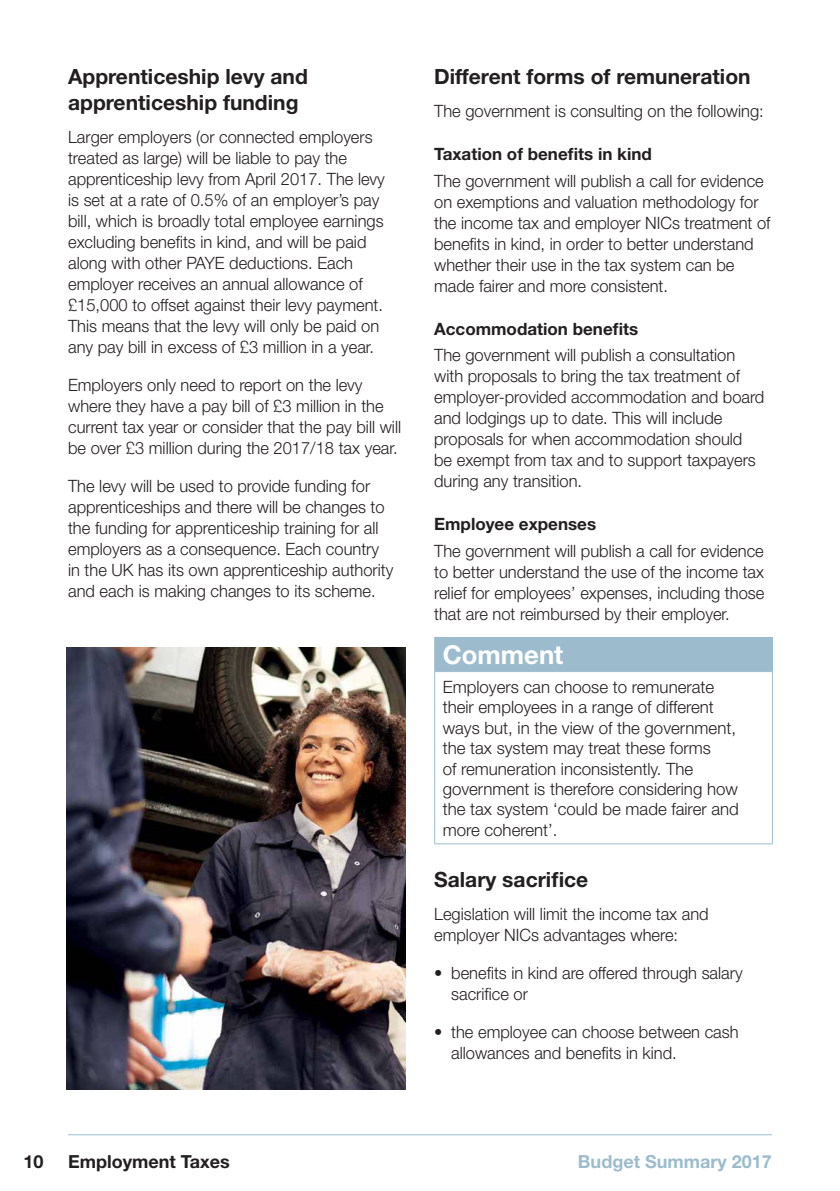
<style>
.page{position:relative;width:840px;height:1191px;background:#fff}
.page>*{position:absolute;margin:0;border:0;box-sizing:border-box;transform-origin:0 0}
.t1{font:700 26px "Helvetica Neue";color:#fff}
.t2{font:700 21px/26px "Helvetica Neue";color:#231f20}
.t3{font:700 18px "Helvetica Neue";color:#231f20}
.t4{font:700 18px "Helvetica Neue";color:#9cbccd}
.t5{font:300 17px/21px "Helvetica Neue";color:#231f20}
.t6{font:700 17px "Helvetica Neue";color:#231f20}
.s1{font-weight:400}
</style>
<div class="page">
<hr style="left:68px;top:1134px;width:703px;height:1px;background:#9cbccd">
<div style="left:434px;top:637px;width:338px;height:34px;background:#9cbccd"></div>
<hr style="left:434px;top:671px;width:338px;height:1px;background:#9cbccd">
<hr style="left:434px;top:672px;width:1px;height:171px;background:#9cbccd">
<hr style="left:771px;top:672px;width:1px;height:171px;background:#9cbccd">
<hr style="left:434px;top:843px;width:338px;height:1px;background:#9cbccd">
<img style="left:67px;top:647px;width:338px;height:442px">
<p class="t2" style="left:68px;top:64px;width:241px">Apprenticeship levy and apprenticeship funding</p>
<p class="t5" style="left:68px;top:126px;width:318px">Larger employers (or connected employers treated as large) will be liable to pay the apprenticeship levy from April 2017. The levy is set at a rate of 0.5% of an employer’s pay bill, which is broadly total employee earnings excluding benefits in kind, and will be paid along with other PAYE deductions. Each employer receives an annual allowance of £15,000 to offset against their levy payment.<br>This means that the levy will only be paid on any pay bill in excess of £3 million in a year.</p>
<p class="t5" style="left:68px;top:374px;width:334px">Employers only need to report on the levy where they have a pay bill of £3 million in the current tax year or consider that the pay bill will be over £3 million during the 2017/18 tax year.</p>
<p class="t5" style="left:68px;top:475px;width:326px">The levy will be used to provide funding for apprenticeships and there will be changes to the funding for apprenticeship training for all employers as a consequence. Each country in the UK has its own apprenticeship authority and each is making changes to its scheme.</p>
<p class="t2" style="left:434px;top:64px;width:318px">Different forms of remuneration</p>
<p class="t5" style="left:434px;top:100px;width:331px">The government is consulting on the following:</p>
<p class="t6" style="left:434px;top:143px;width:219px">Taxation of benefits in kind</p>
<p class="t5" style="left:434px;top:170px;width:337px">The government will publish a call for evidence on exemptions and valuation methodology for the income tax and employer NICs treatment of benefits in kind, in order to better understand whether their use in the tax system can be made fairer and more consistent.</p>
<p class="t6" style="left:434px;top:318px;width:205px">Accommodation benefits</p>
<p class="t5" style="left:434px;top:344px;width:331px">The government will publish a consultation with proposals to bring the tax treatment of employer-provided accommodation and board and lodgings up to date. This will include proposals for when accommodation should be exempt from tax and to support taxpayers during any transition.</p>
<p class="t6" style="left:434px;top:514px;width:163px">Employee expenses</p>
<p class="t5" style="left:434px;top:540px;width:331px;text-align:justify">The government will publish a call for evidence to better understand the use of the income tax relief for employees’ expenses, including those that are not reimbursed by their employer.</p>
<h1 class="t1" style="left:442px;top:638px;width:122px">Comment</h1>
<p class="t5" style="left:442px;top:676px;width:297px;line-height:20.4px">Employers can choose to remunerate their employees in a range of different ways but, in the view of the government, the tax system may treat these forms<br>of remuneration inconsistently. The government is therefore considering how the tax system ‘could be made fairer and more coherent’.</p>
<p class="t2" style="left:434px;top:866px;width:155px">Salary sacrifice</p>
<p class="t5" style="left:434px;top:902px;width:276px">Legislation will limit the income tax and employer NICs advantages where:</p>
<p class="t5" style="left:451px;top:961px;width:293px;text-indent:-17px"><span class="s1">•</span> benefits in kind are offered through salary sacrifice or</p>
<p class="t5" style="left:451px;top:1020px;width:289px;text-indent:-17px"><span class="s1">•</span> the employee can choose between cash allowances and benefits in kind.</p>
<p class="t3" style="left:23px;top:1150px;width:22px">10</p>
<p class="t3" style="left:68px;top:1150px;width:163px">Employment Taxes</p>
<p class="t4" style="left:577px;top:1150px;width:195px">Budget Summary 2017</p>
</div>
